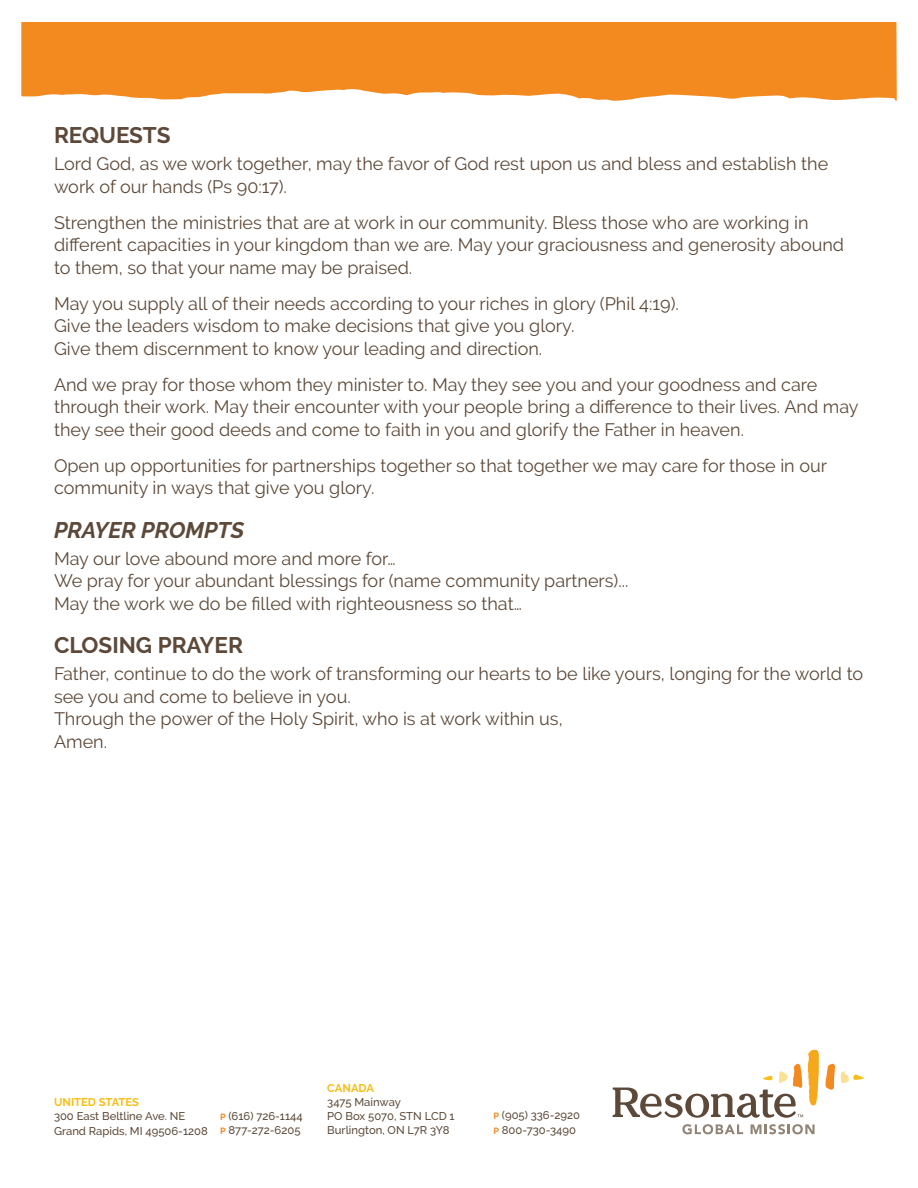
<style>
.page{position:relative;width:918px;height:1188px;background:#fff}
.page>*{position:absolute;margin:0;border:0;box-sizing:border-box;transform-origin:0 0}
.Subhead{font:700 22.5px "Raleway";color:#5d4939}
.Subhead-2{font:italic 700 22.5px "Raleway";color:#5d4939}
.Body_Text{font:18px/22.5px "Raleway";color:#5d4939}
.t1{font:500 11.25px/14.2px "Raleway";color:#5d4a3a}
.t2{font:700 11.25px "Raleway";color:#f7be16}
.s1{font-weight:700;font-size:9px;color:#f28a20}
</style>
<div class="page">
<svg style="left:825px;top:1064px;width:10px;height:26px"></svg>
<svg style="left:841px;top:1071px;width:23px;height:12px"></svg>
<svg style="left:682px;top:1124px;width:61px;height:10px"></svg>
<svg style="left:751px;top:1124px;width:64px;height:10px"></svg>
<svg style="left:613px;top:1049px;width:206px;height:69px"></svg>
<svg style="left:22px;top:22px;width:874px;height:79px;background:#f2922f"></svg>
<p class="Subhead" style="left:54px;top:122px;width:118px">REQUESTS</p>
<p class="Body_Text" style="left:54px;top:153px;width:776px">Lord God, as we work together, may the favor of God rest upon us and bless and establish the work of our hands (Ps 90:17).</p>
<p class="Body_Text" style="left:54px;top:211px;width:792px">Strengthen the ministries that are at work in our community. Bless those who are working in different capacities in your kingdom than we are. May your graciousness and generosity abound to them, so that your name may be praised.</p>
<p class="Body_Text" style="left:54px;top:292px;width:627px">May you supply all of their needs according to your riches in glory (Phil 4:19).<br>Give the leaders wisdom to make decisions that give you glory.<br>Give them discernment to know your leading and direction.</p>
<p class="Body_Text" style="left:54px;top:373px;width:806px">And we pray for those whom they minister to. May they see you and your goodness and care through their work. May their encounter with your people bring a difference to their lives. And may they see their good deeds and come to faith in you and glorify the Father in heaven.</p>
<p class="Body_Text" style="left:54px;top:454px;width:775px">Open up opportunities for partnerships together so that together we may care for those in our community in ways that give you glory.</p>
<p class="Subhead-2" style="left:54px;top:517px;width:192px">PRAYER PROMPTS</p>
<p class="Body_Text" style="left:54px;top:547px;width:576px">May our love abound more and more for…<br>We pray for your abundant blessings for (name community partners)...<br>May the work we do be filled with righteousness so that…</p>
<p class="Subhead" style="left:54px;top:632px;width:190px">CLOSING PRAYER</p>
<p class="Body_Text" style="left:54px;top:663px;width:811px">Father, continue to do the work of transforming our hearts to be like yours, longing for the world to see you and come to believe in you.<br>Through the power of the Holy Spirit, who is at work within us,<br>Amen.</p>
<p class="t2" style="left:54px;top:1096px;width:86px">UNITED STATES</p>
<p class="t1" style="left:54px;top:1109px;width:155px">300 East Beltline Ave. NE<br>Grand Rapids, MI 49506-1208</p>
<p class="t1" style="left:220px;top:1109px;width:84px"><span class="s1">P</span> (616) 726-1144<br><span class="s1">P</span> 877-272-6205</p>
<p class="t2" style="left:327px;top:1081px;width:48px">CANADA</p>
<p class="t1" style="left:327px;top:1095px;width:129px">3475 Mainway<br>PO Box 5070, STN LCD 1<br>Burlington, ON L7R 3Y8</p>
<p class="t1" style="left:493px;top:1108px;width:88px"><span class="s1">P</span> (905) 336-2920<br><span class="s1">P</span> 800-730-3490</p>
</div>
